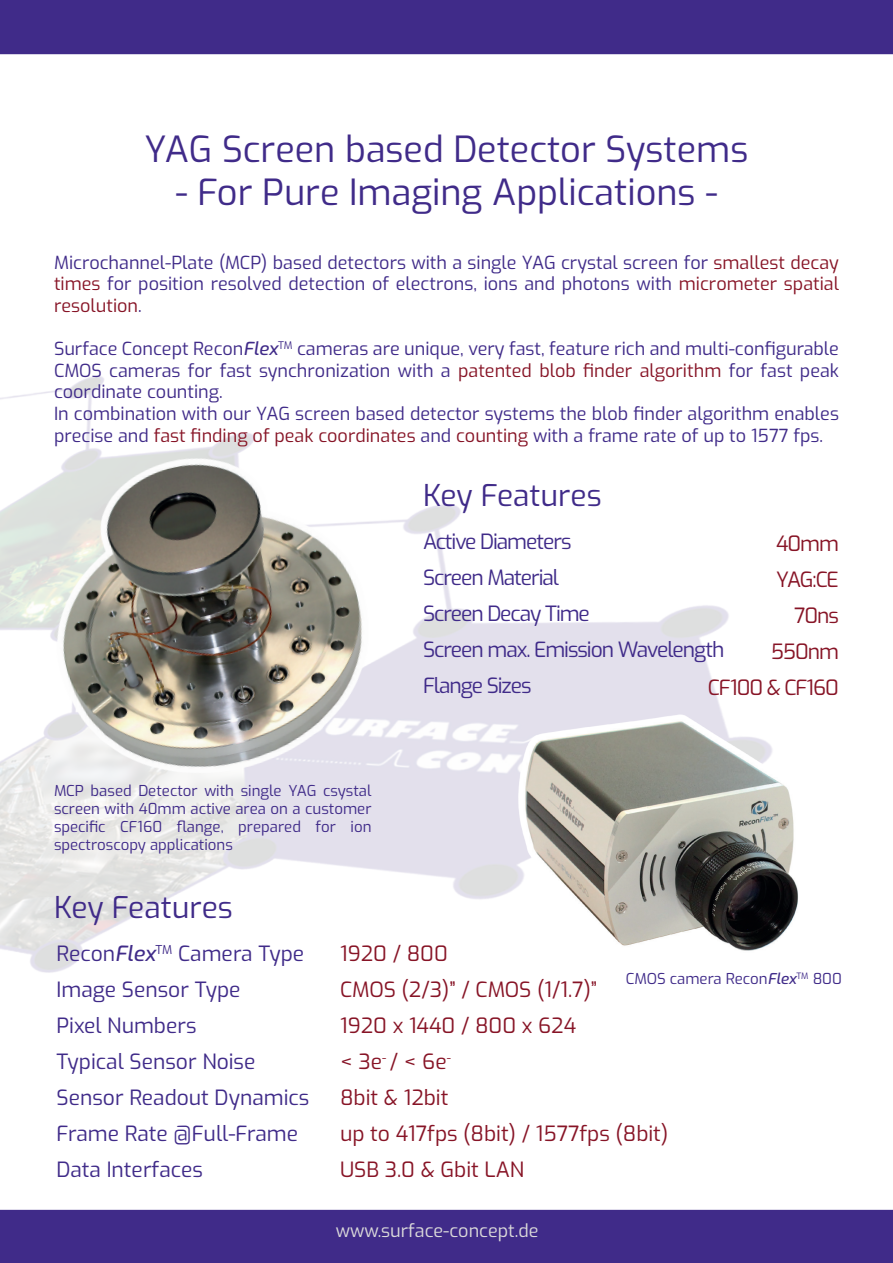
<style>
.page{position:relative;width:893px;height:1263px;background:#fff}
.page>*{position:absolute;margin:0;border:0;box-sizing:border-box;transform-origin:0 0}
.t1{font:36px "Exo";color:#402b89}
.t2{font:30px "Exo";color:#402b89}
.t3{font:21px/36px "Exo";letter-spacing:-.01em;color:#402b89}
.t4{font:21px/36px "Exo";color:#871426}
.t5{font:21px/36px "Exo";letter-spacing:-.05em;color:#402b89}
.t6{font:21px/36px "Exo";letter-spacing:-.05em;color:#871426;text-align:right}
.t7{font:18px/21.6px "Exo";color:#402b89;text-align:justify}
.t8{font:18px "Exo";color:#dbdada}
.t9{font:15px/18px "Exo";color:#402b89;text-align:justify}
.s1{color:#871426}
.s2{font-weight:500;font-style:italic}
</style>
<div class="page">
<img style="left:0;top:376px;width:729px;height:597px">
<div style="left:0;top:1210px;width:893px;height:53px;background:#402b89"></div>
<img style="left:0;top:391px;width:416px;height:430px">
<img style="left:510px;top:705px;width:288px;height:261px">
<div style="left:0;top:0;width:893px;height:54px;background:#402b89"></div>
<h1 class="t1" style="left:145px;top:123px;width:605px">YAG Screen based Detector Systems</h1>
<h1 class="t1" style="left:175px;top:166px;width:544px">- For Pure Imaging Applications -</h1>
<p class="t7" style="left:54px;top:251px;width:786px">Microchannel-Plate (MCP) based detectors with a single YAG crystal screen for <span class="s1">smallest decay times</span> for position resolved detection of electrons, ions and photons with <span class="s1">micrometer spatial resolution</span>.</p>
<p class="t7" style="left:54px;top:337px;width:786px;text-align:left">Surface Concept Recon<span class="s2">Flex</span><sup>TM</sup> cameras are unique, very fast, feature rich and multi-configurable CMOS cameras for fast synchronization with a <span class="s1">patented blob finder algorithm</span> for fast peak coordinate counting.<br>In combination with our YAG screen based detector systems the blob finder algorithm enables precise and <span class="s1">fast finding of peak coordinates</span> and <span class="s1">counting</span> with a frame rate of up to 1577 fps.</p>
<h2 class="t2" style="left:423px;top:473px;width:180px">Key Features</h2>
<p class="t9" style="left:54px;top:781px;width:319px">MCP based Detector with single YAG csystal screen with 40mm active area on a customer specific CF160 flange, prepared for ion spectroscopy applications</p>
<h2 class="t2" style="left:54px;top:885px;width:180px">Key Features</h2>
<p class="t5" style="left:423px;top:523px;width:303px">Active Diameters<br>Screen Material<br>Screen Decay Time<br>Screen max. Emission Wavelength<br>Flange Sizes</p>
<p class="t6" style="left:708px;top:524px;width:133px">40mm<br>YAG:CE<br>70ns<br>550nm<br>CF100 &amp; CF160</p>
<p class="t3" style="left:57px;top:934px;width:254px">Recon<span class="s2">Flex</span><sup>TM</sup> Camera Type<br>Image Sensor Type<br>Pixel Numbers<br>Typical Sensor Noise<br>Sensor Readout Dynamics<br>Frame Rate @Full-Frame<br>Data Interfaces</p>
<p class="t4" style="left:340px;top:934px;width:330px">1920 / 800<br>CMOS (2/3)” / CMOS (1/1.7)”<br>1920 x 1440 / 800 x 624<br>&lt; 3e<sup>-</sup> / &lt; 6e<sup>-<br></sup>8bit &amp; 12bit<br>up to 417fps (8bit) / 1577fps (8bit)<br>USB 3.0 &amp; Gbit LAN</p>
<p class="t9" style="left:626px;top:968px;width:218px">CMOS camera Recon<span class="s2">Flex</span><sup>TM</sup> 800</p>
<p class="t8" style="left:336px;top:1218px;width:204px">www.surface-concept.de</p>
</div>
